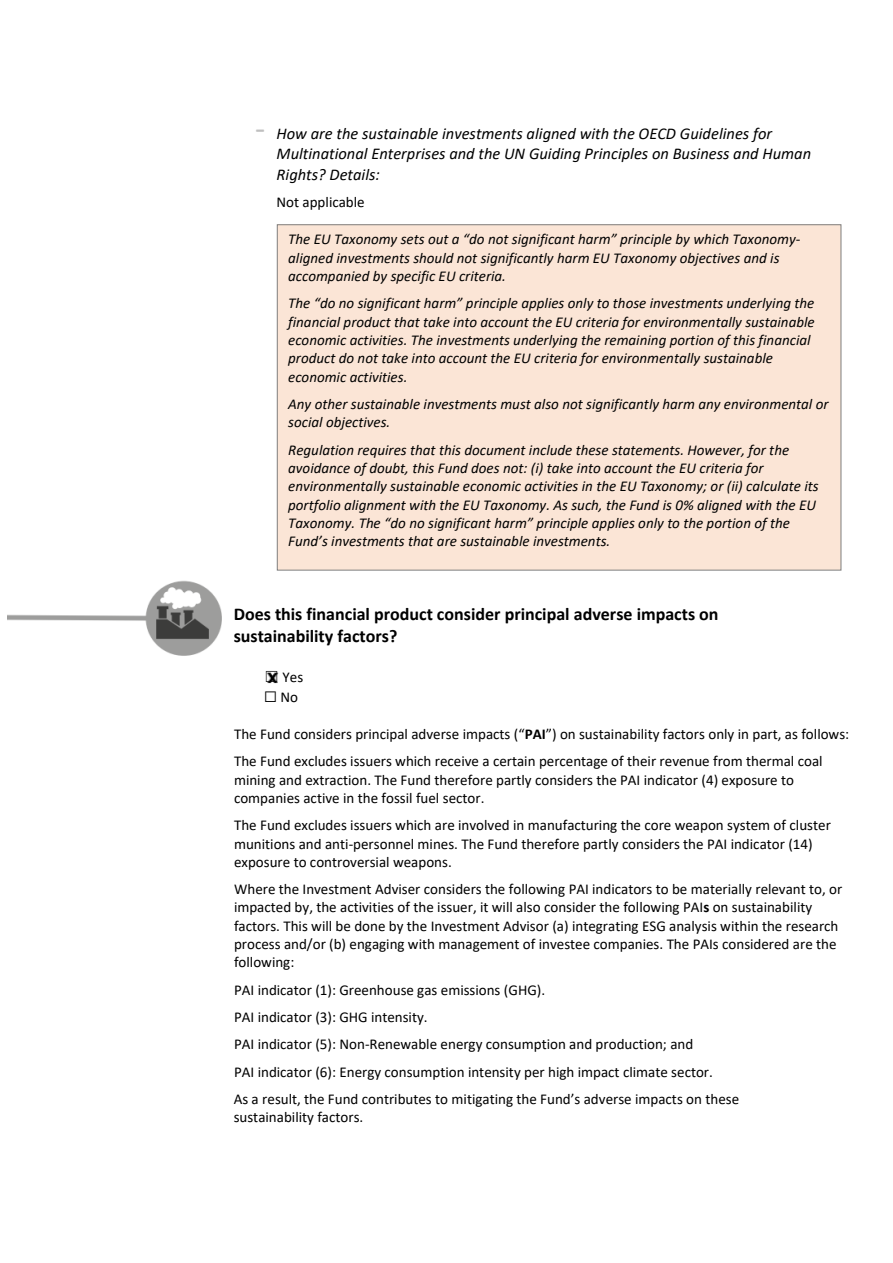
<style>
.page{position:relative;width:893px;height:1263px;background:#fff}
.page>*{position:absolute;margin:0;border:0;box-sizing:border-box;transform-origin:0 0}
.t1{font:700 18px/21.9px "Calibri";color:#000}
.t2{font:italic 16.5px/20.1px "Calibri";color:#000}
.t3{font:15px/18.3px "Calibri";color:#000}
.t4{font:italic 15px/18.3px "Calibri";color:#000}
.s1{font-style:normal;font-size:33px;color:#bfbfbf}
.s2{font-family:"MS Gothic"}
.s3{font-weight:700}
</style>
<div class="page">
<img style="left:8px;top:580px;width:213px;height:76px">
<img style="left:266px;top:672px;width:13px;height:12px">
<div style="left:277px;top:225px;width:564px;height:345px;background:#fbe5d6"></div>
<p class="t2" style="left:277px;top:125px;width:536px;text-indent:-21px"><span class="s1">-</span> How are the sustainable investments aligned with the OECD Guidelines for<br>Multinational Enterprises and the UN Guiding Principles on Business and Human<br>Rights? Details:</p>
<p class="t3" style="left:277px;top:194px;width:90px">Not applicable</p>
<p class="t4" style="left:288px;top:232px;width:514px">The EU Taxonomy sets out a “do not significant harm” principle by which Taxonomy&shy;aligned investments should not significantly harm EU Taxonomy objectives and is accompanied by specific EU criteria.</p>
<p class="t4" style="left:288px;top:296px;width:528px">The “do no significant harm” principle applies only to those investments underlying the financial product that take into account the EU criteria for environmentally sustainable economic activities. The investments underlying the remaining portion of this financial product do not take into account the EU criteria for environmentally sustainable economic activities.</p>
<p class="t4" style="left:288px;top:396px;width:542px">Any other sustainable investments must also not significantly harm any environmental or social objectives.</p>
<p class="t4" style="left:288px;top:442px;width:532px">Regulation requires that this document include these statements. However, for the avoidance of doubt, this Fund does not: (i) take into account the EU criteria for environmentally sustainable economic activities in the EU Taxonomy; or (ii) calculate its portfolio alignment with the EU Taxonomy. As such, the Fund is 0% aligned with the EU Taxonomy. The “do no significant harm” principle applies only to the portion of the Fund’s investments that are sustainable investments.</p>
<p class="t1" style="left:234px;top:604px;width:486px">Does this financial product consider principal adverse impacts on sustainability factors?</p>
<p class="t3" style="left:264px;top:669px;width:41px"><span class="s2">☐</span> Yes</p>
<p class="t3" style="left:264px;top:689px;width:36px">☐ No</p>
<p class="t3" style="left:234px;top:726px;width:617px">The Fund considers principal adverse impacts (“<span class="s3">PAI</span>”) on sustainability factors only in part, as follows:</p>
<p class="t3" style="left:234px;top:753px;width:590px">The Fund excludes issuers which receive a certain percentage of their revenue from thermal coal mining and extraction. The Fund therefore partly considers the PAI indicator (4) exposure to companies active in the fossil fuel sector.</p>
<p class="t3" style="left:234px;top:817px;width:598px">The Fund excludes issuers which are involved in manufacturing the core weapon system of cluster munitions and anti-personnel mines. The Fund therefore partly considers the PAI indicator (14) exposure to controversial weapons.</p>
<p class="t3" style="left:234px;top:881px;width:610px">Where the Investment Adviser considers the following PAI indicators to be materially relevant to, or impacted by, the activities of the issuer, it will also consider the following PAI<span class="s3">s</span> on sustainability factors. This will be done by the Investment Advisor (a) integrating ESG analysis within the research process and/or (b) engaging with management of investee companies. The PAIs considered are the following:</p>
<p class="t3" style="left:234px;top:982px;width:313px">PAI indicator (1): Greenhouse gas emissions (GHG).</p>
<p class="t3" style="left:234px;top:1009px;width:195px">PAI indicator (3): GHG intensity.</p>
<p class="t3" style="left:234px;top:1036px;width:461px">PAI indicator (5): Non-Renewable energy consumption and production; and</p>
<p class="t3" style="left:234px;top:1064px;width:480px">PAI indicator (6): Energy consumption intensity per high impact climate sector.</p>
<p class="t3" style="left:234px;top:1091px;width:507px">As a result, the Fund contributes to mitigating the Fund’s adverse impacts on these sustainability factors.</p>
</div>
